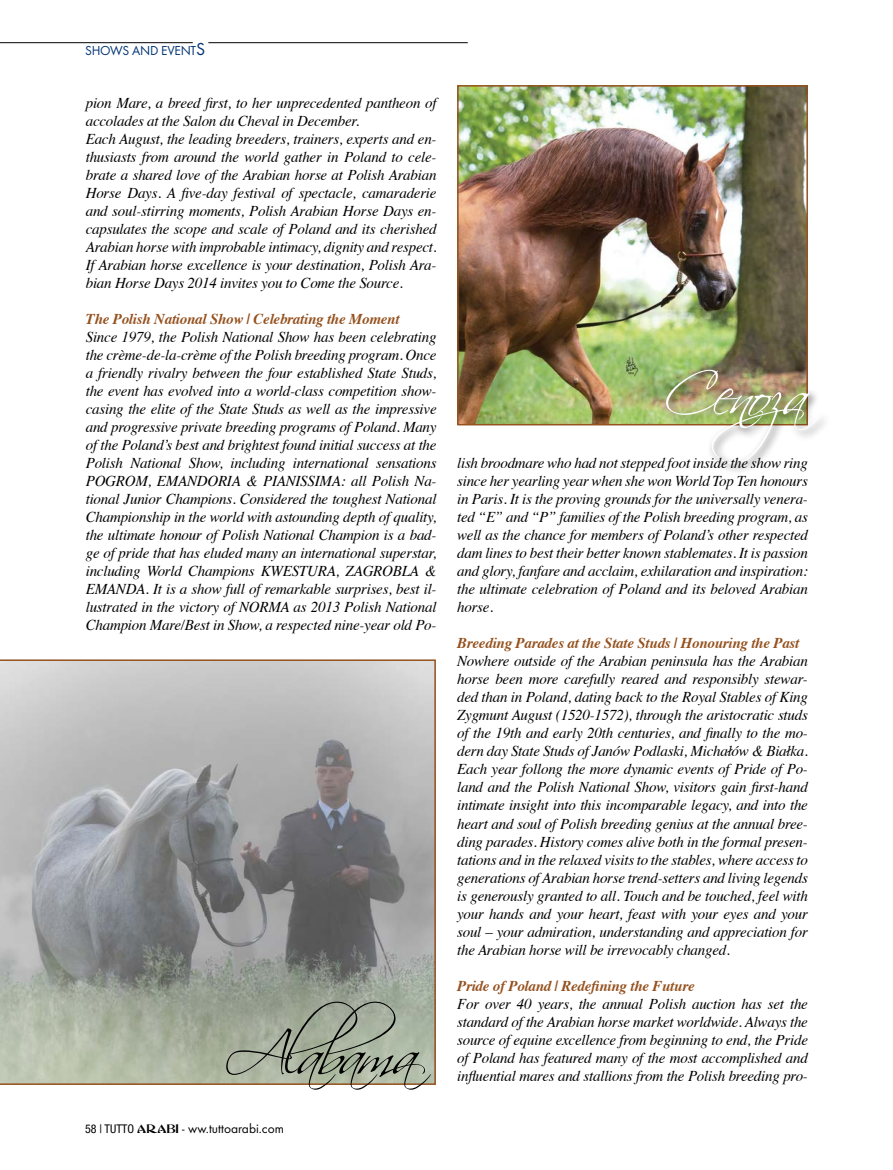
<style>
.page{position:relative;width:893px;height:1170px;background:#fff}
.page>*{position:absolute;margin:0;border:0;box-sizing:border-box;transform-origin:0 0}
.t1{font:60px "Scriptina";color:#000}
.t2{font:60px "Scriptina";letter-spacing:-.09em;color:#fff}
.t3{font:italic 15px/18px "Times";letter-spacing:-.015em;color:#000;text-align:justify}
.t4{font:italic 700 15px "Times";letter-spacing:-.015em;color:#95511e}
.t5{font:13.5px "Futura T";color:#000}
.t6{font:13.5px "Futura T";letter-spacing:-.015em;color:#003375}
.s1{font-size:18px}
.s2{font-family:"Helvetica Neue";font-stretch:condensed;font-size:12px}
.s3{font-family:"Abbess";font-size:12px}
</style>
<div class="page">
<hr style="left:208px;top:42px;width:260px;height:1px;background:#000">
<hr style="left:0;top:42px;width:193px;height:1px;background:#000">
<svg style="left:0;top:659px;width:436px;height:425px;background:#a3a5a1"></svg>
<img style="left:460px;top:88px;width:345px;height:334px">
<div style="left:457px;top:85px;width:351px;height:340px;border:2px solid #95511e"></div>
<div style="left:661px;top:365px;width:170px;height:109px;background:#000;opacity:.75"></div>
<p class="t6" style="left:85px;top:43px;width:122px">SHOWS AND EVENT<span class="s1">S</span></p>
<p class="t3" style="left:86px;top:93px;width:352px;text-align:left">pion Mare, a breed first, to her unprecedented pantheon of accolades at the Salon du Cheval in December.<br>Each August, the leading breeders, trainers, experts and en&shy;thusiasts from around the world gather in Poland to cele&shy;brate a shared love of the Arabian horse at Polish Arabian Horse Days. A five-day festival of spectacle, camaraderie and soul-stirring moments, Polish Arabian Horse Days en&shy;capsulates the scope and scale of Poland and its cherished Arabian horse with improbable intimacy, dignity and respect.<br>If Arabian horse excellence is your destination, Polish Ara&shy;bian Horse Days 2014 invites you to Come the Source.</p>
<p class="t4" style="left:86px;top:305px;width:315px">The Polish National Show | Celebrating the Moment</p>
<p class="t3" style="left:86px;top:327px;width:352px">Since 1979, the Polish National Show has been celebrating the crème-de-la-crème of the Polish breeding program. Once a friendly rivalry between the four established State Studs, the event has evolved into a world-class competition show&shy;casing the elite of the State Studs as well as the impressive and progressive private breeding programs of Poland. Many of the Poland’s best and brightest found initial success at the Polish National Show, including international sensations POGROM, EMANDORIA &amp; PIANISSIMA: all Polish Na&shy;tional Junior Champions. Considered the toughest National Championship in the world with astounding depth of quality, the ultimate honour of Polish National Champion is a bad&shy;ge of pride that has eluded many an international superstar, including World Champions KWESTURA, ZAGROBLA &amp; EMANDA. It is a show full of remarkable surprises, best il&shy;lustrated in the victory of NORMA as 2013 Polish National Champion Mare/Best in Show, a respected nine-year old Po-</p>
<h1 class="t1" style="left:224px;top:1018px;width:203px">A la ba ma</h1>
<p class="t5" style="left:85px;top:1120px;width:200px"><span class="s2">58 | TUTTO</span> <span class="s3">ARABI</span> - ww.tuttoarabi.com</p>
<h1 class="t2" style="left:664px;top:359px;width:198px">Cenoza</h1>
<p class="t3" style="left:457px;top:453px;width:352px">lish broodmare who had not stepped foot inside the show ring since her yearling year when she won World Top Ten honours in Paris. It is the proving grounds for the universally venera&shy;ted “E” and “P” families of the Polish breeding program, as well as the chance for members of Poland’s other respected dam lines to best their better known stablemates. It is passion and glory, fanfare and acclaim, exhilaration and inspiration: the ultimate celebration of Poland and its beloved Arabian horse.</p>
<p class="t4" style="left:457px;top:629px;width:344px">Breeding Parades at the State Studs | Honouring the Past</p>
<p class="t3" style="left:457px;top:651px;width:352px">Nowhere outside of the Arabian peninsula has the Arabian horse been more carefully reared and responsibly stewar&shy;ded than in Poland, dating back to the Royal Stables of King Zygmunt August (1520-1572), through the aristocratic studs of the 19th and early 20th centuries, and finally to the mo&shy;dern day State Studs of Janów Podlaski, Michałów &amp; Białka.<br>Each year follong the more dynamic events of Pride of Po&shy;land and the Polish National Show, visitors gain first-hand intimate insight into this incomparable legacy, and into the heart and soul of Polish breeding genius at the annual bree&shy;ding parades. History comes alive both in the formal presen&shy;tations and in the relaxed visits to the stables, where access to generations of Arabian horse trend-setters and living legends is generously granted to all. Touch and be touched, feel with your hands and your heart, feast with your eyes and your soul – your admiration, understanding and appreciation for the Arabian horse will be irrevocably changed.</p>
<p class="t4" style="left:457px;top:971px;width:239px">Pride of Poland | Redefining the Future</p>
<p class="t3" style="left:457px;top:993px;width:352px">For over 40 years, the annual Polish auction has set the standard of the Arabian horse market worldwide. Always the source of equine excellence from beginning to end, the Pride of Poland has featured many of the most accomplished and influential mares and stallions from the Polish breeding pro-</p>
</div>
